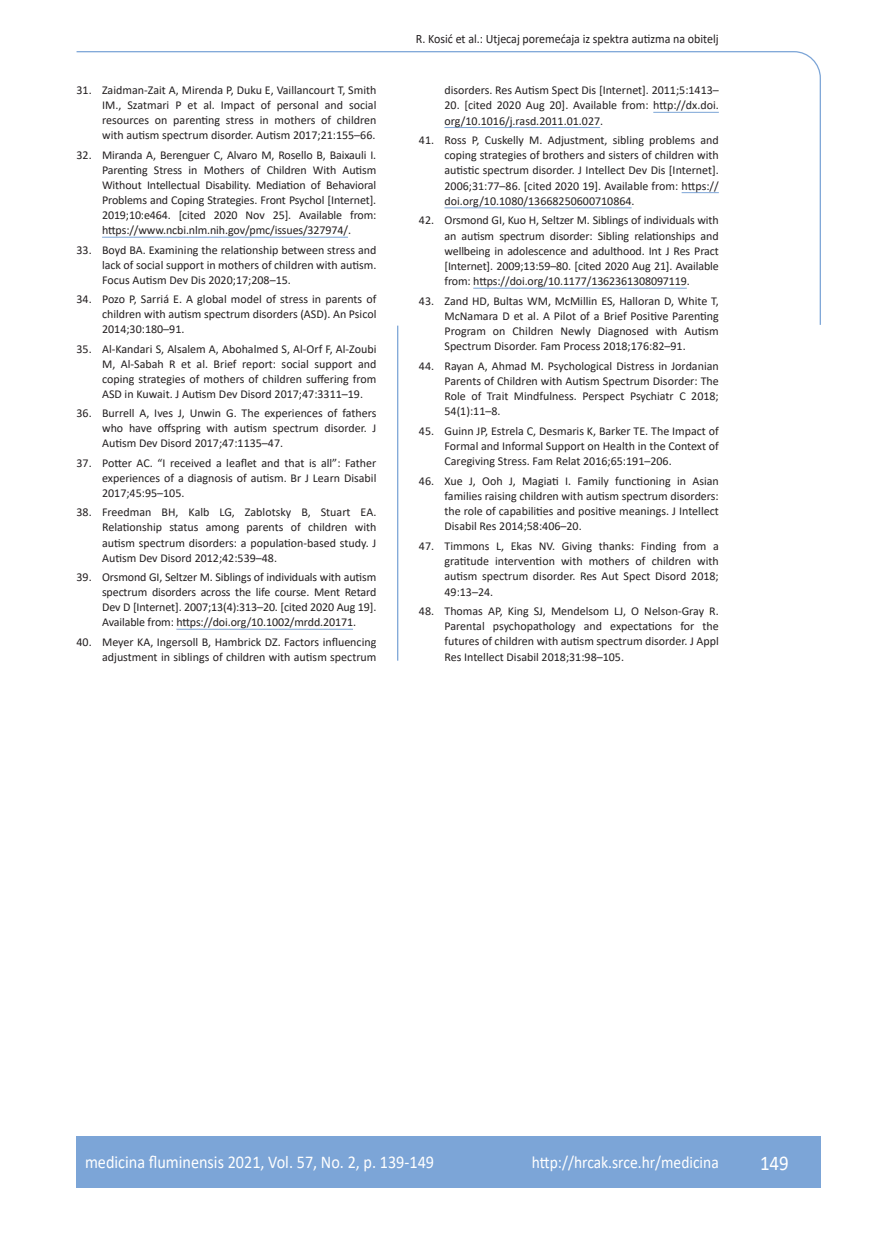
<style>
.page{position:relative;width:872px;height:1234px;background:#fff}
.page>*{position:absolute;margin:0;border:0;box-sizing:border-box;transform-origin:0 0}
.t1{font:21px "Calibri";color:#fff;scale:.9 1}
.t2{font:18px "Calibri";color:#fff;scale:.9 1}
.t3{font:17.25px "Calibri";color:#fff;scale:.9 1}
.glava{font:12.75px "Calibri";color:#231f20;scale:.94 1}
.literatura{font:12px/15.1px "Calibri";color:#231f20;text-align:justify}
</style>
<div class="page">
<svg style="left:76px;top:51px;width:745px;height:275px"></svg>
<hr style="left:397px;top:325px;width:1px;height:335px;background:#7ca5d7">
<div style="left:77px;top:1135px;width:744px;height:51px;background:#7ca5d7"></div>
<hr style="left:102px;top:237px;width:246px;height:1px;background:#7ca5d7">
<hr style="left:176px;top:628px;width:177px;height:1px;background:#7ca5d7">
<hr style="left:653px;top:112px;width:66px;height:1px;background:#7ca5d7">
<hr style="left:444px;top:127px;width:156px;height:1px;background:#7ca5d7">
<hr style="left:681px;top:192px;width:38px;height:1px;background:#7ca5d7">
<hr style="left:444px;top:207px;width:187px;height:1px;background:#7ca5d7">
<hr style="left:473px;top:288px;width:214px;height:1px;background:#7ca5d7">
<p class="literatura" style="left:102px;top:82px;width:276px;text-indent:-26px">31. Zaidman-Zait A, Mirenda P, Duku E, Vaillancourt T, Smith IM., Szatmari P et al. Impact of personal and social resources on parenting stress in mothers of children with autism spectrum disorder. Autism 2017;21:155–66.</p>
<p class="literatura" style="left:102px;top:147px;width:276px;text-indent:-26px">32. Miranda A, Berenguer C, Alvaro M, Rosello B, Baixauli I.<br>Parenting Stress in Mothers of Children With Autism Without Intellectual Disability. Mediation of Behavioral Problems and Coping Strategies. Front Psychol [Internet].<br>2019;10:e464. [cited 2020 Nov 25]. Available from: https://www.ncbi.nlm.nih.gov/pmc/issues/327974/.</p>
<p class="literatura" style="left:102px;top:242px;width:276px;text-indent:-26px">33. Boyd BA. Examining the relationship between stress and lack of social support in mothers of children with autism.<br>Focus Autism Dev Dis 2020;17;208–15.</p>
<p class="literatura" style="left:102px;top:291px;width:276px;text-indent:-26px">34. Pozo P, Sarriá E. A global model of stress in parents of children with autism spectrum disorders (ASD). An Psicol 2014;30:180–91.</p>
<p class="literatura" style="left:102px;top:341px;width:276px;text-indent:-26px">35. Al-Kandari S, Alsalem A, Abohalmed S, Al-Orf F, Al-Zoubi M, Al-Sabah R et al. Brief report: social support and coping strategies of mothers of children suffering from ASD in Kuwait. J Autism Dev Disord 2017;47:3311–19.</p>
<p class="literatura" style="left:102px;top:405px;width:276px;text-indent:-26px">36. Burrell A, Ives J, Unwin G. The experiences of fathers who have offspring with autism spectrum disorder. J Autism Dev Disord 2017;47:1135–47.</p>
<p class="literatura" style="left:102px;top:455px;width:276px;text-indent:-26px">37. Potter AC. “I received a leaflet and that is all”: Father experiences of a diagnosis of autism. Br J Learn Disabil 2017;45:95–105.</p>
<p class="literatura" style="left:102px;top:504px;width:276px;text-indent:-26px">38. Freedman BH, Kalb LG, Zablotsky B, Stuart EA.<br>Relationship status among parents of children with autism spectrum disorders: a population-based study. J Autism Dev Disord 2012;42:539–48.</p>
<p class="literatura" style="left:102px;top:569px;width:276px;text-indent:-26px">39. Orsmond GI, Seltzer M. Siblings of individuals with autism spectrum disorders across the life course. Ment Retard Dev D [Internet]. 2007;13(4):313–20. [cited 2020 Aug 19].<br>Available from: https://doi.org/10.1002/mrdd.20171.</p>
<p class="literatura" style="left:77px;top:633px;width:301px;text-align:right">40. Meyer KA, Ingersoll B, Hambrick DZ. Factors influencing adjustment in siblings of children with autism spectrum</p>
<p class="glava" style="left:416px;top:29px;width:324px">R. Kosić et al.: Utjecaj poremećaja iz spektra autizma na obitelj</p>
<p class="literatura" style="left:444px;top:82px;width:276px">disorders. Res Autism Spect Dis [Internet]. 2011;5:1413–</p>
<p class="literatura" style="left:444px;top:97px;width:276px">20. [cited 2020 Aug 20]. Available from: http://dx.doi. org/10.1016/j.rasd.2011.01.027.</p>
<p class="literatura" style="left:444px;top:132px;width:276px;text-indent:-26px">41. Ross P, Cuskelly M. Adjustment, sibling problems and coping strategies of brothers and sisters of children with autistic spectrum disorder. J Intellect Dev Dis [Internet].<br>2006;31:77–86. [cited 2020 19]. Available from: https:// doi.org/10.1080/13668250600710864.</p>
<p class="literatura" style="left:444px;top:212px;width:276px;text-indent:-26px">42. Orsmond GI, Kuo H, Seltzer M. Siblings of individuals with an autism spectrum disorder: Sibling relationships and wellbeing in adolescence and adulthood. Int J Res Pract [Internet]. 2009;13:59–80. [cited 2020 Aug 21]. Available from: https://doi.org/10.1177/1362361308097119.</p>
<p class="literatura" style="left:444px;top:293px;width:276px;text-indent:-26px">43. Zand HD, Bultas WM, McMillin ES, Halloran D, White T, McNamara D et al. A Pilot of a Brief Positive Parenting Program on Children Newly Diagnosed with Autism Spectrum Disorder. Fam Process 2018;176:82–91.</p>
<p class="literatura" style="left:444px;top:358px;width:276px;text-indent:-26px">44. Rayan A, Ahmad M. Psychological Distress in Jordanian Parents of Children with Autism Spectrum Disorder: The Role of Trait Mindfulness. Perspect Psychiatr C 2018; 54(1):11–8.</p>
<p class="literatura" style="left:444px;top:423px;width:276px;text-indent:-26px">45. Guinn JP, Estrela C, Desmaris K, Barker TE. The Impact of Formal and Informal Support on Health in the Context of Caregiving Stress. Fam Relat 2016;65:191–206.</p>
<p class="literatura" style="left:444px;top:473px;width:276px;text-indent:-26px">46. Xue J, Ooh J, Magiati I. Family functioning in Asian families raising children with autism spectrum disorders: the role of capabilities and positive meanings. J Intellect Disabil Res 2014;58:406–20.</p>
<p class="literatura" style="left:444px;top:538px;width:276px;text-indent:-26px">47. Timmons L, Ekas NV. Giving thanks: Finding from a gratitude intervention with mothers of children with autism spectrum disorder. Res Aut Spect Disord 2018; 49:13–24.</p>
<p class="literatura" style="left:444px;top:603px;width:276px;text-indent:-26px">48. Thomas AP, King SJ, Mendelsom LJ, O Nelson-Gray R.<br>Parental psychopathology and expectations for the futures of children with autism spectrum disorder. J Appl Res Intellect Disabil 2018;31:98–105.</p>
<p class="t2" style="left:85px;top:1149px;width:389px">medicina fluminensis 2021, Vol. 57, No. 2, p. 139-149</p>
<p class="t3" style="left:532px;top:1150px;width:209px">http://hrcak.srce.hr/medicina</p>
<p class="t1" style="left:760px;top:1147px;width:33px">149</p>
</div>
